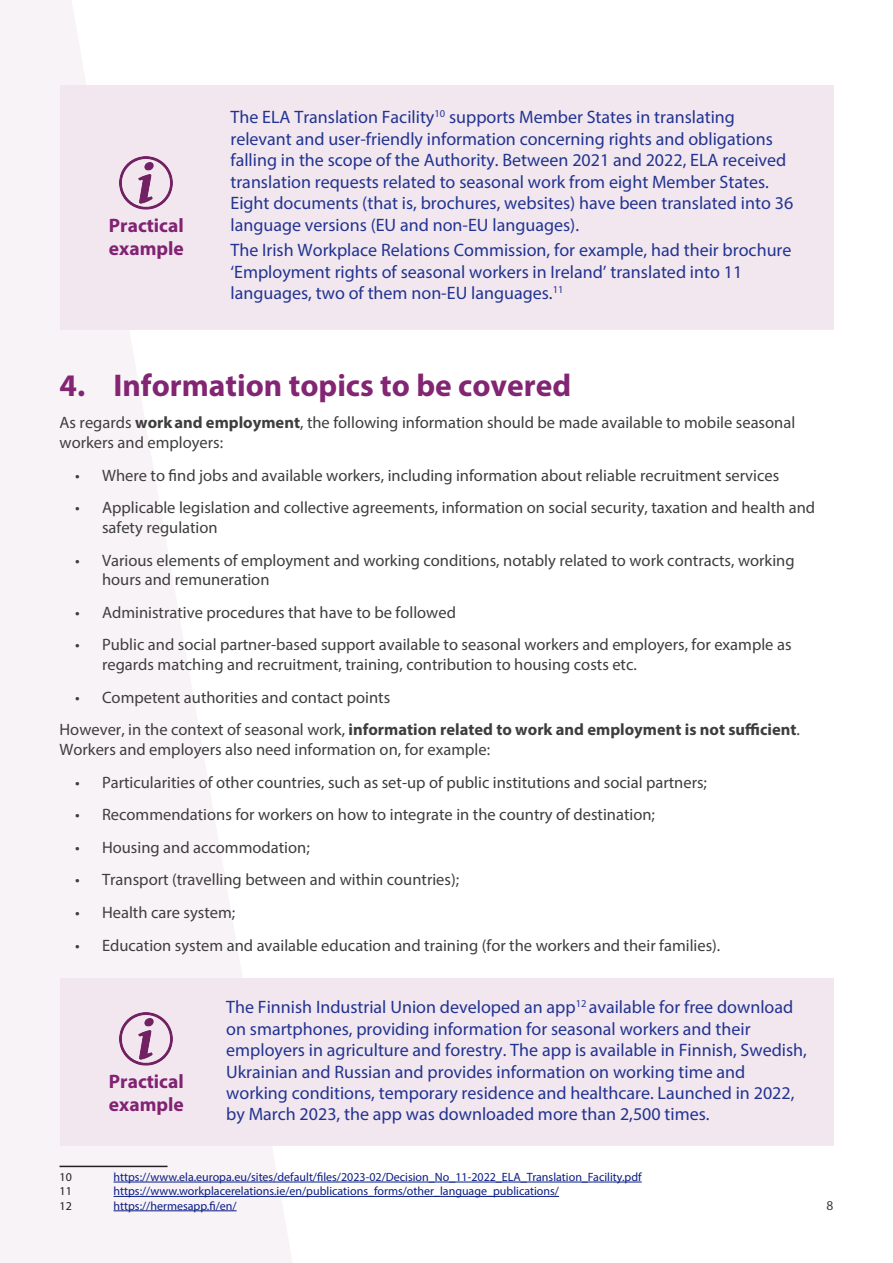
<style>
.page{position:relative;width:893px;height:1263px;background:#fff}
.page>*{position:absolute;margin:0;border:0;box-sizing:border-box;transform-origin:0 0}
.Subtitle_1{font:700 31.5px "Myriad Pro";color:#822572}
.Subtitle_2{font:700 19.5px/22.5px "Myriad Pro";color:#812272}
.Box_text{font:18px/21.5px "Myriad Pro";color:#223491}
.Body_text{font:16.5px/19.8px "Myriad Pro";color:#3e3e3f}
.t1{font:13.5px "Myriad Pro";color:#3e3e3f}
.t2{font:12px "Myriad Pro";color:#0a1d85}
.t3{font:12px "Myriad Pro";color:#231f20}
.s1{font-weight:700}
</style>
<div class="page">
<svg style="left:0;top:0;width:293px;height:1263px;fill:#f8f3f7"></svg>
<hr style="left:60px;top:1166px;width:108px;height:1px;background:#231f20">
<hr style="left:114px;top:1182px;width:528px;height:1px;background:#0a1d85">
<hr style="left:114px;top:1196px;width:445px;height:1px;background:#0a1d85">
<hr style="left:114px;top:1210px;width:123px;height:1px;background:#0a1d85">
<div style="left:60px;top:85px;width:773px;height:245px;background:#f2e7ef"></div>
<div style="left:60px;top:978px;width:773px;height:168px;background:#f2e7ef"></div>
<img style="left:120px;top:157px;width:52px;height:53px">
<img style="left:120px;top:1012px;width:52px;height:54px">
<p class="Subtitle_2" style="left:109px;top:214px;width:76px">Practical example</p>
<p class="Box_text" style="left:230px;top:106px;width:564px">The ELA Translation Facility<sup>10</sup> supports Member States in translating relevant and user-friendly information concerning rights and obligations falling in the scope of the Authority. Between 2021 and 2022, ELA received translation requests related to seasonal work from eight Member States.<br>Eight documents (that is, brochures, websites) have been translated into 36 language versions (EU and non-EU languages).</p>
<p class="Box_text" style="left:230px;top:239px;width:562px">The Irish Workplace Relations Commission, for example, had their brochure ‘Employment rights of seasonal workers in Ireland’ translated into 11 languages, two of them non-EU languages.<sup>11</sup></p>
<p class="Subtitle_1" style="left:60px;top:365px;width:513px">4. Information topics to be covered</p>
<p class="Body_text" style="left:60px;top:413px;width:737px">As regards <span class="s1">workand employment</span>, the following information should be made available to mobile seasonal workers and employers:</p>
<p class="Body_text" style="left:75px;top:465px;width:706px">• Where to find jobs and available workers, including information about reliable recruitment services</p>
<p class="Body_text" style="left:102px;top:497px;width:715px;text-indent:-27px">• Applicable legislation and collective agreements, information on social security, taxation and health and safety regulation</p>
<p class="Body_text" style="left:102px;top:550px;width:694px;text-indent:-27px">• Various elements of employment and working conditions, notably related to work contracts, working hours and remuneration</p>
<p class="Body_text" style="left:75px;top:602px;width:382px">• Administrative procedures that have to be followed</p>
<p class="Body_text" style="left:102px;top:635px;width:691px;text-indent:-27px">• Public and social partner-based support available to seasonal workers and employers, for example as regards matching and recruitment, training, contribution to housing costs etc.</p>
<p class="Body_text" style="left:75px;top:687px;width:317px">• Competent authorities and contact points</p>
<p class="Body_text" style="left:60px;top:720px;width:742px">However, in the context of seasonal work, <span class="s1">information related to work and employment is not sufficient</span>.<br>Workers and employers also need information on, for example:</p>
<p class="Body_text" style="left:75px;top:772px;width:633px">• Particularities of other countries, such as set-up of public institutions and social partners;</p>
<p class="Body_text" style="left:75px;top:805px;width:581px">• Recommendations for workers on how to integrate in the country of destination;</p>
<p class="Body_text" style="left:75px;top:837px;width:236px">• Housing and accommodation;</p>
<p class="Body_text" style="left:75px;top:870px;width:386px">• Transport (travelling between and within countries);</p>
<p class="Body_text" style="left:75px;top:902px;width:162px">• Health care system;</p>
<p class="Body_text" style="left:75px;top:935px;width:657px">• Education system and available education and training (for the workers and their families).<sup>12</sup></p>
<p class="Subtitle_2" style="left:109px;top:1070px;width:76px">Practical example</p>
<p class="Box_text" style="left:226px;top:996px;width:582px">The Finnish Industrial Union developed an app<sup>12</sup> available for free download on smartphones, providing information for seasonal workers and their employers in agriculture and forestry. The app is available in Finnish, Swedish, Ukrainian and Russian and provides information on working time and working conditions, temporary residence and healthcare. Launched in 2022, by March 2023, the app was downloaded more than 2,500 times.</p>
<p class="t3" style="left:60px;top:1169px;width:14px">10</p>
<p class="t2" style="left:114px;top:1169px;width:530px">https://www.ela.europa.eu/sites/default/files/2023-02/Decision_No_11-2022_ELA_Translation_Facility.pdf</p>
<p class="t3" style="left:60px;top:1184px;width:14px">11</p>
<p class="t2" style="left:114px;top:1184px;width:447px">https://www.workplacerelations.ie/en/publications_forms/other_language_publications/</p>
<p class="t3" style="left:60px;top:1198px;width:14px">12</p>
<p class="t2" style="left:114px;top:1198px;width:125px">https://hermesapp.fi/en/</p>
<p class="t1" style="left:826px;top:1197px;width:8px">8</p>
</div>
